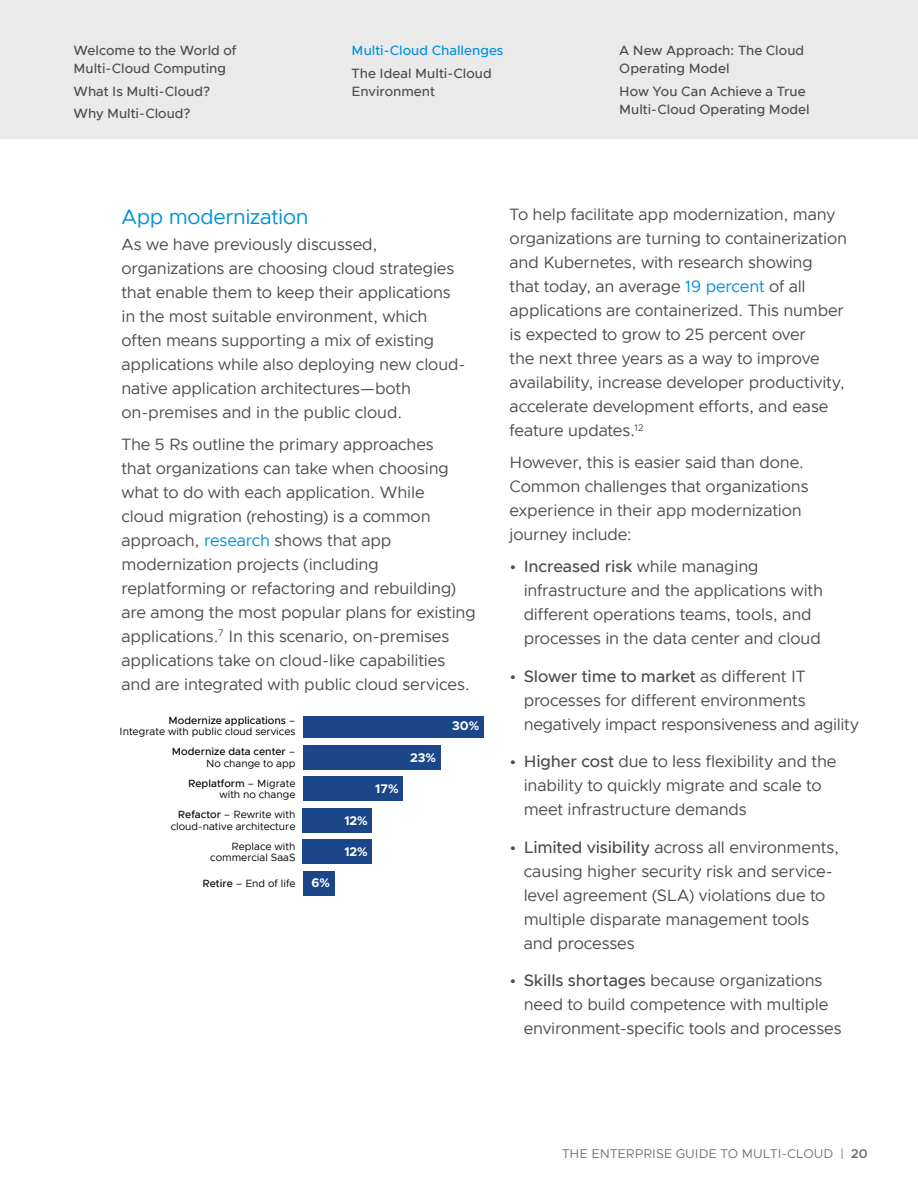
<style>
.page{position:relative;width:918px;height:1188px;background:#fff}
.page>*{position:absolute;margin:0;border:0;box-sizing:border-box;transform-origin:0 0}
.t1{font:21px "Metropolis";letter-spacing:-.015em;color:#0091da}
.t2{font:16.5px/24px "Metropolis";letter-spacing:-.01em;color:#4d4d4f}
.t3{font:500 13.5px/18px "Metropolis";color:#4d4d4f}
.t4{font:500 13.5px "Metropolis";letter-spacing:.005em;color:#0091da}
.t5{font:12.75px "Metropolis";color:#717073}
.t6{font:700 12.6px "Metropolis";color:#fff}
.t7{font:10.5px/11.6px "Metropolis";color:#000;text-align:right}
.t8{font:500 10.5px/11.6px "Metropolis";color:#000;text-align:right}
.s1{color:#0091da}
.s2{font-weight:500}
.s3{font-weight:400}
.s4{font-weight:600}
</style>
<div class="page">
<div style="left:0;top:0;width:918px;height:138px;background:#eaeaeb"></div>
<div style="left:303px;top:716px;width:180px;height:22px;background:#1b4689"></div>
<div style="left:303px;top:745px;width:137px;height:25px;background:#1b4689"></div>
<div style="left:303px;top:776px;width:100px;height:25px;background:#1b4689"></div>
<div style="left:303px;top:808px;width:69px;height:24px;background:#1b4689"></div>
<div style="left:303px;top:839px;width:69px;height:25px;background:#1b4689"></div>
<div style="left:303px;top:871px;width:31px;height:24px;background:#1b4689"></div>
<p class="t3" style="left:74px;top:42px;width:164px">Welcome to the World of<br>Multi-Cloud Computing</p>
<p class="t3" style="left:74px;top:80px;width:138px;line-height:22.5px">What Is Multi-Cloud?<br>Why Multi-Cloud?</p>
<p class="t4" style="left:352px;top:42px;width:153px">Multi-Cloud Challenges</p>
<p class="t3" style="left:352px;top:64px;width:142px">The Ideal Multi-Cloud<br>Environment</p>
<p class="t3" style="left:619px;top:42px;width:187px">A New Approach: The Cloud<br>Operating Model</p>
<p class="t3" style="left:619px;top:82px;width:192px">How You Can Achieve a True<br>Multi-Cloud Operating Model</p>
<p class="t1" style="left:122px;top:203px;width:189px">App modernization</p>
<p class="t2" style="left:122px;top:232px;width:346px">As we have previously discussed, organizations are choosing cloud strategies that enable them to keep their applications in the most suitable environment, which often means supporting a mix of existing applications while also deploying new cloud&shy;native application architectures—both on-premises and in the public cloud.</p>
<p class="t2" style="left:121px;top:432px;width:356px">The 5 Rs outline the primary approaches<br>that organizations can take when choosing what to do with each application. While<br>cloud migration (rehosting) is a common approach, <span class="s1">research</span> shows that app modernization projects (including replatforming or refactoring and rebuilding) are among the most popular plans for existing applications.<sup>7</sup> In this scenario, on-premises applications take on cloud-like capabilities and are integrated with public cloud services.</p>
<p class="t7" style="left:120px;top:714px;width:177px"><span class="s2">Modernize applications</span> –<br>Integrate with public cloud services</p>
<p class="t6" style="left:452px;top:718px;width:29px">30%</p>
<p class="t8" style="left:172px;top:746px;width:125px">Modernize data center <span class="s3">–<br>No change to app</span></p>
<p class="t6" style="left:410px;top:749px;width:27px">23%</p>
<p class="t7" style="left:188px;top:777px;width:109px"><span class="s2">Replatform</span> – Migrate with no change</p>
<p class="t6" style="left:375px;top:781px;width:25px">17%</p>
<p class="t7" style="left:171px;top:809px;width:126px"><span class="s2">Refactor</span> – Rewrite with cloud-native architecture</p>
<p class="t6" style="left:344px;top:812px;width:25px">12%</p>
<p class="t7" style="left:210px;top:840px;width:87px">Replace with commercial SaaS</p>
<p class="t6" style="left:344px;top:844px;width:25px">12%</p>
<p class="t7" style="left:202px;top:877px;width:95px"><span class="s2">Retire</span> – End of life</p>
<p class="t6" style="left:311px;top:875px;width:20px">6%</p>
<p class="t2" style="left:510px;top:202px;width:339px">To help facilitate app modernization, many organizations are turning to containerization and Kubernetes, with research showing<br>that today, an average <span class="s1">19 percent</span> of all applications are containerized. This number is expected to grow to 25 percent over<br>the next three years as a way to improve availability, increase developer productivity, accelerate development efforts, and ease feature updates.<sup>12</sup></p>
<p class="t2" style="left:510px;top:451px;width:300px">However, this is easier said than done.<br>Common challenges that organizations experience in their app modernization journey include:</p>
<p class="t2" style="left:524px;top:555px;width:301px;text-indent:-14px">• <span class="s2">Increased risk</span> while managing infrastructure and the applications with different operations teams, tools, and processes in the data center and cloud</p>
<p class="t2" style="left:524px;top:664px;width:337px;text-indent:-14px">• <span class="s2">Slower time to market</span> as different IT processes for different environments negatively impact responsiveness and agility</p>
<p class="t2" style="left:524px;top:750px;width:314px;text-indent:-14px">• <span class="s2">Higher cost</span> due to less flexibility and the inability to quickly migrate and scale to meet infrastructure demands</p>
<p class="t2" style="left:524px;top:835px;width:317px;text-indent:-14px">• <span class="s2">Limited visibility</span> across all environments, causing higher security risk and service&shy;level agreement (SLA) violations due to multiple disparate management tools and processes</p>
<p class="t2" style="left:524px;top:969px;width:319px;text-indent:-14px">• <span class="s2">Skills shortages</span> because organizations need to build competence with multiple environment-specific tools and processes</p>
<p class="t5" style="left:562px;top:1146px;width:307px">THE ENTERPRISE GUIDE TO MULTI-CLOUD | <span class="s4">20</span></p>
</div>
